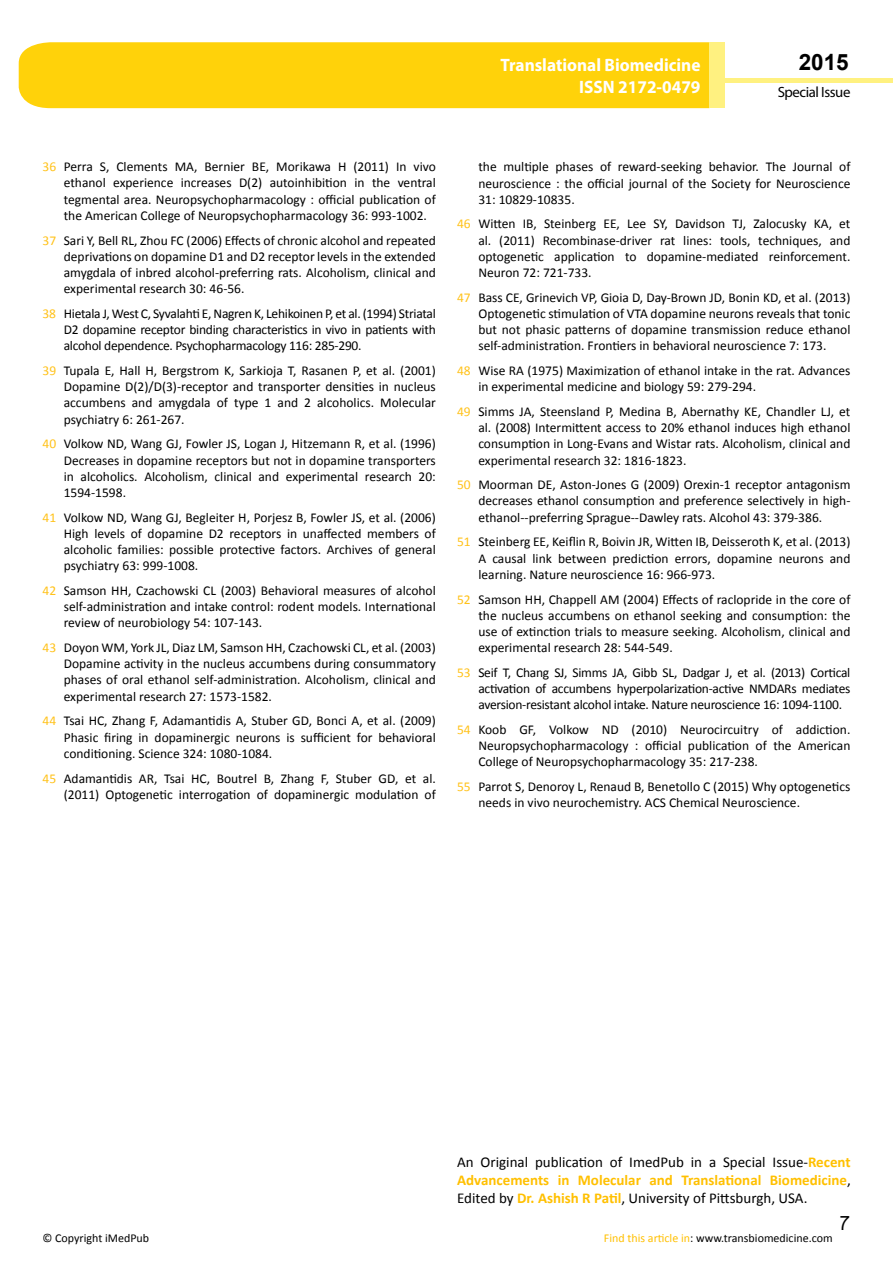
<style>
.page{position:relative;width:893px;height:1263px;background:#fff}
.page>*{position:absolute;margin:0;border:0;box-sizing:border-box;transform-origin:0 0}
.t1{font:25.5px "Tunga";color:#000}
.t2{font:700 22.5px "Arial";color:#000}
.t3{font:700 18px/21.6px "Myriad Pro";color:#fff;text-align:right;scale:.96 1}
.t4{font:15px/18px "Calibri";color:#000;text-align:justify}
.t5{font:14.85px "Myriad Pro";letter-spacing:-.03em;color:#000}
.t6{font:13.5px/16.2px "Calibri";color:#000;text-align:justify}
.t7{font:12px "Calibri";color:#000}
.s1{color:#ffc21a}
.s2{font-weight:700;color:#ffc000}
.s3{color:#ffc000}
</style>
<div class="page">
<hr style="left:725px;top:78px;width:168px;height:4px;background:#fff180">
<div style="left:19px;top:42px;width:690px;height:66px;background:#ffd20a"></div>
<div style="left:709px;top:42px;width:16px;height:66px;background:#fff180"></div>
<h3 class="t3" style="left:517px;top:53px;width:198px">ARCHIVOS DE MEDICINA<br>ISSN 1698-9465</h3>
<h2 class="t2" style="left:799px;top:47px;width:52px">2015</h2>
<h3 class="t3" style="left:501px;top:54px;width:210px">Translational Biomedicine<br>ISSN 2172-0479</h3>
<p class="t5" style="left:778px;top:83px;width:74px">Special Issue</p>
<p class="t6" style="left:64px;top:159px;width:374px;text-indent:-21px"><span class="s1">36</span> Perra S, Clements MA, Bernier BE, Morikawa H (2011) In vivo ethanol experience increases D(2) autoinhibition in the ventral tegmental area. Neuropsychopharmacology : official publication of the American College of Neuropsychopharmacology 36: 993-1002.</p>
<p class="t6" style="left:64px;top:232px;width:374px;text-indent:-21px"><span class="s1">37</span> Sari Y, Bell RL, Zhou FC (2006) Effects of chronic alcohol and repeated deprivations on dopamine D1 and D2 receptor levels in the extended amygdala of inbred alcohol-preferring rats. Alcoholism, clinical and experimental research 30: 46-56.</p>
<p class="t6" style="left:64px;top:305px;width:373px;text-indent:-21px"><span class="s1">38</span> Hietala J, West C, Syvalahti E, Nagren K, Lehikoinen P, et al. (1994) Striatal D2 dopamine receptor binding characteristics in vivo in patients with alcohol dependence. Psychopharmacology 116: 285-290.</p>
<p class="t6" style="left:64px;top:362px;width:374px;text-indent:-21px"><span class="s1">39</span> Tupala E, Hall H, Bergstrom K, Sarkioja T, Rasanen P, et al. (2001)<br>Dopamine D(2)/D(3)-receptor and transporter densities in nucleus accumbens and amygdala of type 1 and 2 alcoholics. Molecular psychiatry 6: 261-267.</p>
<p class="t6" style="left:64px;top:436px;width:374px;text-indent:-21px"><span class="s1">40</span> Volkow ND, Wang GJ, Fowler JS, Logan J, Hitzemann R, et al. (1996)<br>Decreases in dopamine receptors but not in dopamine transporters in alcoholics. Alcoholism, clinical and experimental research 20:<br>1594-1598.</p>
<p class="t6" style="left:64px;top:509px;width:374px;text-indent:-21px"><span class="s1">41</span> Volkow ND, Wang GJ, Begleiter H, Porjesz B, Fowler JS, et al. (2006)<br>High levels of dopamine D2 receptors in unaffected members of alcoholic families: possible protective factors. Archives of general psychiatry 63: 999-1008.</p>
<p class="t6" style="left:64px;top:582px;width:374px;text-indent:-21px"><span class="s1">42</span> Samson HH, Czachowski CL (2003) Behavioral measures of alcohol self-administration and intake control: rodent models. International review of neurobiology 54: 107-143.</p>
<p class="t6" style="left:64px;top:639px;width:374px;text-indent:-21px"><span class="s1">43</span> Doyon WM, York JL, Diaz LM, Samson HH, Czachowski CL, et al. (2003)<br>Dopamine activity in the nucleus accumbens during consummatory phases of oral ethanol self-administration. Alcoholism, clinical and experimental research 27: 1573-1582.</p>
<p class="t6" style="left:64px;top:713px;width:374px;text-indent:-21px"><span class="s1">44</span> Tsai HC, Zhang F, Adamantidis A, Stuber GD, Bonci A, et al. (2009)<br>Phasic firing in dopaminergic neurons is sufficient for behavioral conditioning. Science 324: 1080-1084.</p>
<p class="t6" style="left:43px;top:770px;width:395px;text-align:right"><span class="s1">45</span> Adamantidis AR, Tsai HC, Boutrel B, Zhang F, Stuber GD, et al. (2011) Optogenetic interrogation of dopaminergic modulation of</p>
<p class="t6" style="left:478px;top:159px;width:374px">the multiple phases of reward-seeking behavior. The Journal of neuroscience : the official journal of the Society for Neuroscience 31: 10829-10835.</p>
<p class="t6" style="left:478px;top:216px;width:374px;text-indent:-21px"><span class="s1">46</span> Witten IB, Steinberg EE, Lee SY, Davidson TJ, Zalocusky KA, et al. (2011) Recombinase-driver rat lines: tools, techniques, and optogenetic application to dopamine-mediated reinforcement.<br>Neuron 72: 721-733.</p>
<p class="t6" style="left:478px;top:289px;width:374px;text-indent:-21px"><span class="s1">47</span> Bass CE, Grinevich VP, Gioia D, Day-Brown JD, Bonin KD, et al. (2013)<br>Optogenetic stimulation of VTA dopamine neurons reveals that tonic but not phasic patterns of dopamine transmission reduce ethanol self-administration. Frontiers in behavioral neuroscience 7: 173.</p>
<p class="t6" style="left:478px;top:362px;width:374px;text-indent:-21px"><span class="s1">48</span> Wise RA (1975) Maximization of ethanol intake in the rat. Advances in experimental medicine and biology 59: 279-294.</p>
<p class="t6" style="left:478px;top:403px;width:374px;text-indent:-21px"><span class="s1">49</span> Simms JA, Steensland P, Medina B, Abernathy KE, Chandler LJ, et al. (2008) Intermittent access to 20% ethanol induces high ethanol consumption in Long-Evans and Wistar rats. Alcoholism, clinical and experimental research 32: 1816-1823.</p>
<p class="t6" style="left:478px;top:477px;width:374px;text-indent:-21px"><span class="s1">50</span> Moorman DE, Aston-Jones G (2009) Orexin-1 receptor antagonism decreases ethanol consumption and preference selectively in high&shy;ethanol--preferring Sprague--Dawley rats. Alcohol 43: 379-386.</p>
<p class="t6" style="left:478px;top:534px;width:374px;text-indent:-21px"><span class="s1">51</span> Steinberg EE, Keiflin R, Boivin JR, Witten IB, Deisseroth K, et al. (2013)<br>A causal link between prediction errors, dopamine neurons and learning. Nature neuroscience 16: 966-973.</p>
<p class="t6" style="left:478px;top:591px;width:374px;text-indent:-21px"><span class="s1">52</span> Samson HH, Chappell AM (2004) Effects of raclopride in the core of the nucleus accumbens on ethanol seeking and consumption: the use of extinction trials to measure seeking. Alcoholism, clinical and experimental research 28: 544-549.</p>
<p class="t6" style="left:478px;top:664px;width:374px;text-indent:-21px"><span class="s1">53</span> Seif T, Chang SJ, Simms JA, Gibb SL, Dadgar J, et al. (2013) Cortical activation of accumbens hyperpolarization-active NMDARs mediates aversion-resistant alcohol intake. Nature neuroscience 16: 1094-1100.</p>
<p class="t6" style="left:478px;top:721px;width:374px;text-indent:-21px"><span class="s1">54</span> Koob GF, Volkow ND (2010) Neurocircuitry of addiction.<br>Neuropsychopharmacology : official publication of the American College of Neuropsychopharmacology 35: 217-238.</p>
<p class="t6" style="left:478px;top:778px;width:374px;text-indent:-21px"><span class="s1">55</span> Parrot S, Denoroy L, Renaud B, Benetollo C (2015) Why optogenetics needs in vivo neurochemistry. ACS Chemical Neuroscience.</p>
<p class="t4" style="left:457px;top:1153px;width:395px">An Original publication of ImedPub in a Special Issue-<span class="s2">Recent Advancements in Molecular and Translational Biomedicine</span>, Edited by <span class="s2">Dr. Ashish R Patil</span>, University of Pittsburgh, USA.</p>
<h1 class="t1" style="left:839px;top:1206px;width:11px">7</h1>
<p class="t7" style="left:43px;top:1230px;width:108px">© Copyright iMedPub</p>
<p class="t7" style="left:604px;top:1230px;width:230px"><span class="s3">Find this article in</span>: www.transbiomedicine.com</p>
</div>
